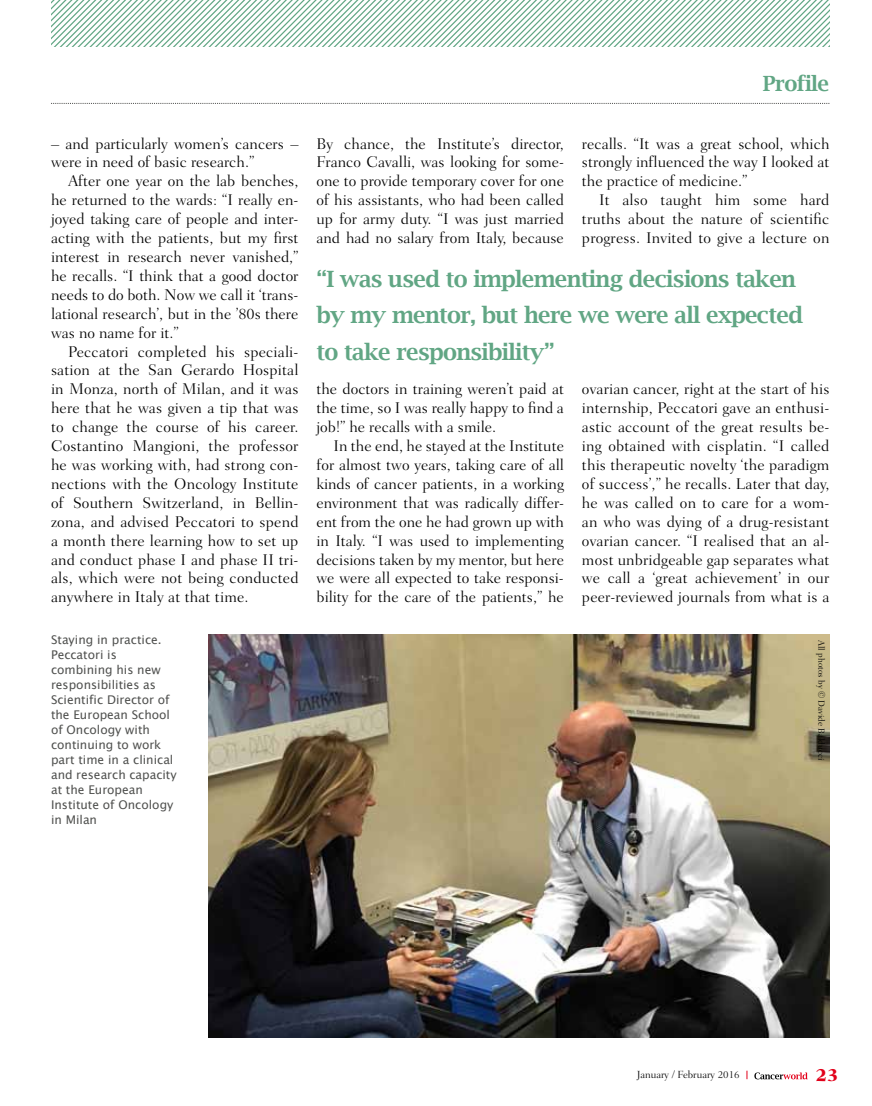
<style>
.page{position:relative;width:872px;height:1106px;background:#fff}
.page>*{position:absolute;margin:0;border:0;box-sizing:border-box;transform-origin:0 0}
.t1{font:600 22.5px/36px "Lucida Bright";letter-spacing:-.03em;color:#61a684}
.t2{font:600 21px "Lucida Bright";letter-spacing:-.025em;color:#61a684}
.t3{font:800 18px "Fairfield LH";color:#e2001a}
.t4{font:300 15.75px/18.9px "Fairfield LH";color:#000;text-align:justify}
.t5{font:12px/15px "Lucida Grande";color:#50514f}
.t6{font:300 10.5px "Fairfield LH";color:#000}
.t7{font:300 9px "Fairfield LH";color:#000}
</style>
<div class="page">
<svg style="left:754px;top:1072px;width:53px;height:7px"></svg>
<img style="left:208px;top:634px;width:621px;height:403px">
<svg style="left:51px;top:103px;width:778px;height:1px"></svg>
<svg style="left:51px;top:0;width:778px;height:47px"></svg>
<h2 class="t2" style="left:763px;top:71px;width:68px">Profile</h2>
<p class="t4" style="left:51px;top:134px;width:249px">– and particularly women’s cancers – were in need of basic research.”</p>
<p class="t4" style="left:51px;top:172px;width:249px;text-indent:17px">After one year on the lab benches, he returned to the wards: “I really en&shy;joyed taking care of people and inter&shy;acting with the patients, but my first interest in research never vanished,” he recalls. “I think that a good doctor needs to do both. Now we call it ‘trans&shy;lational research’, but in the ’80s there was no name for it.”</p>
<p class="t4" style="left:51px;top:342px;width:249px;text-indent:17px">Peccatori completed his speciali&shy;sation at the San Gerardo Hospital in Monza, north of Milan, and it was here that he was given a tip that was to change the course of his career.<br>Costantino Mangioni, the professor he was working with, had strong con&shy;nections with the Oncology Institute of Southern Switzerland, in Bellin&shy;zona, and advised Peccatori to spend a month there learning how to set up and conduct phase I and phase II tri&shy;als, which were not being conducted anywhere in Italy at that time.</p>
<p class="t5" style="left:51px;top:632px;width:127px">Staying in practice.<br>Peccatori is combining his new responsibilities as<br>Scientific Director of the European School of Oncology with continuing to work part time in a clinical and research capacity at the European<br>Institute of Oncology in Milan</p>
<p class="t4" style="left:316px;top:134px;width:249px">By chance, the Institute’s director, Franco Cavalli, was looking for some&shy;one to provide temporary cover for one of his assistants, who had been called up for army duty. “I was just married and had no salary from Italy, because</p>
<p class="t4" style="left:582px;top:134px;width:249px">recalls. “It was a great school, which strongly influenced the way I looked at the practice of medicine.”</p>
<p class="t4" style="left:582px;top:191px;width:249px;text-indent:17px">It also taught him some hard truths about the nature of scientific progress. Invited to give a lecture on</p>
<h1 class="t1" style="left:316px;top:261px;width:488px">“I was used to implementing decisions taken by my mentor, but here we were all expected to take responsibility”</h1>
<p class="t4" style="left:316px;top:380px;width:249px">the doctors in training weren’t paid at the time, so I was really happy to find a job!” he recalls with a smile.</p>
<p class="t4" style="left:316px;top:436px;width:249px;text-indent:17px">In the end, he stayed at the Institute for almost two years, taking care of all kinds of cancer patients, in a working environment that was radically differ&shy;ent from the one he had grown up with in Italy. “I was used to implementing decisions taken by my mentor, but here we were all expected to take responsi&shy;bility for the care of the patients,” he</p>
<p class="t4" style="left:582px;top:380px;width:249px">ovarian cancer, right at the start of his internship, Peccatori gave an enthusi&shy;astic account of the great results be&shy;ing obtained with cisplatin. “I called this therapeutic novelty ‘the paradigm of success’,” he recalls. Later that day, he was called on to care for a wom&shy;an who was dying of a drug-resistant ovarian cancer. “I realised that an al&shy;most unbridgeable gap separates what we call a ‘great achievement’ in our peer-reviewed journals from what is a</p>
<p class="t7" style="left:826px;top:640px;width:122px;rotate:90deg">All photos by © Davide Balducci</p>
<p class="t6" style="left:636px;top:1068px;width:104px">January / February 2016</p>
<p class="t3" style="left:815px;top:1064px;width:24px">23</p>
</div>
